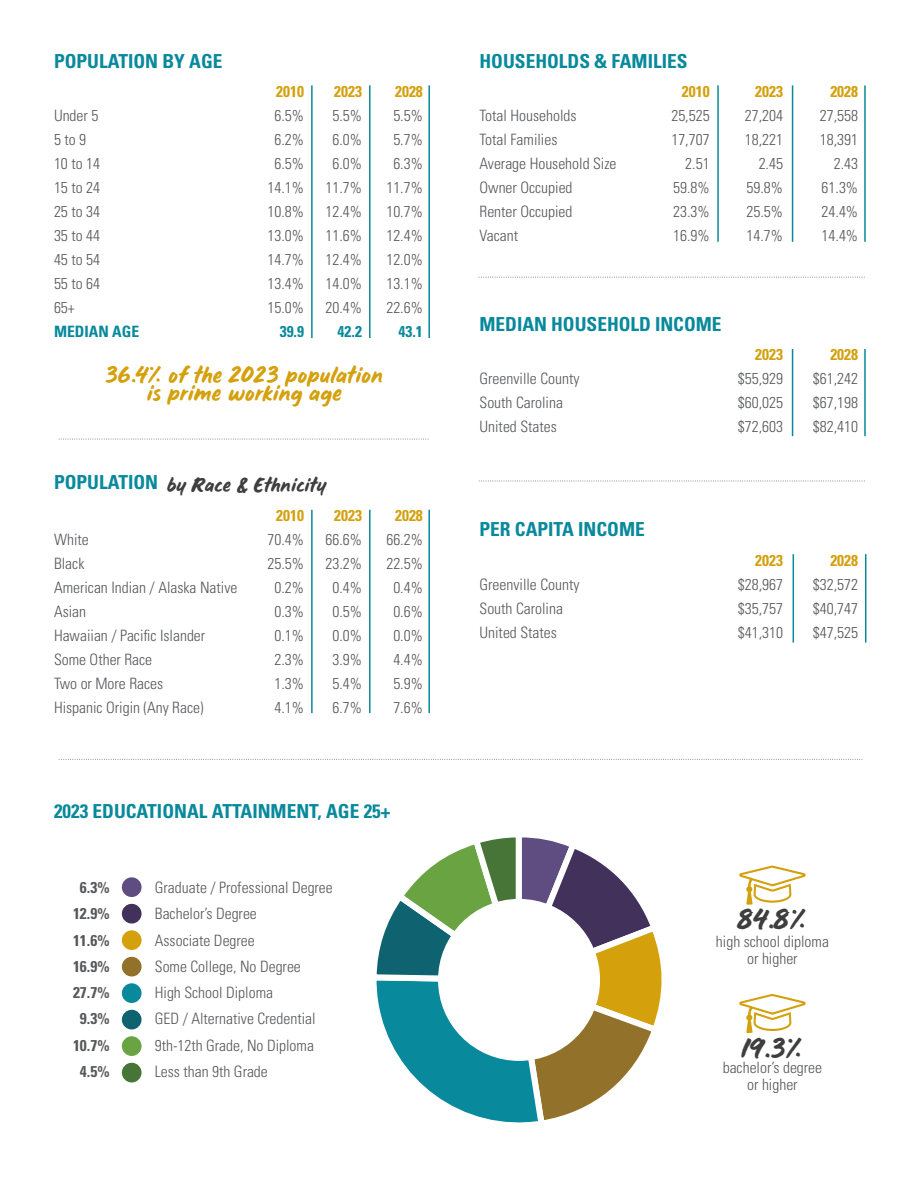
<style>
.page{position:relative;width:918px;height:1188px;background:#fff}
.page>*{position:absolute;margin:0;border:0;box-sizing:border-box;transform-origin:0 0}
.t1{font:27px "Double Take";color:#3e3e3f}
.t2{font:22.5px/18px "Double Take";color:#d4a00c;text-align:center}
.t3{font:19.5px "Double Take";color:#3e3e3f}
.t4{font:700 condensed 19.35px "Univers LT Std";color:#08899c}
.t5{font:300 condensed 15.6px/24px "Univers LT Std";color:#57585a;text-align:center}
.t6{font:700 condensed 15.6px "Univers LT Std";color:#d4a00c}
.t7{font:700 condensed 15.6px/26.2px "Univers LT Std";color:#57585a;text-align:center}
.t8{font:700 condensed 15.6px "Univers LT Std";color:#08899c}
.s1{font-family:"Univers LT Std";font-weight:700;font-stretch:condensed;font-size:19.35px;color:#08899c}
</style>
<div class="page">
<svg style="left:479px;top:277px;width:386px;height:1px"></svg>
<svg style="left:479px;top:481px;width:386px;height:1px"></svg>
<svg style="left:58px;top:438px;width:371px;height:2px"></svg>
<svg style="left:58px;top:759px;width:805px;height:1px"></svg>
<div style="left:122px;top:877px;width:20px;height:20px;background:#5f4d82;border-radius:50%"></div>
<div style="left:122px;top:904px;width:20px;height:20px;background:#42315a;border-radius:50%"></div>
<div style="left:122px;top:930px;width:20px;height:20px;background:#d4a00c;border-radius:50%"></div>
<div style="left:122px;top:957px;width:20px;height:20px;background:#92722b;border-radius:50%"></div>
<div style="left:122px;top:983px;width:20px;height:20px;background:#08899c;border-radius:50%"></div>
<div style="left:122px;top:1010px;width:20px;height:19px;background:#0f6371;border-radius:50%"></div>
<div style="left:122px;top:1036px;width:20px;height:20px;background:#6aa442;border-radius:50%"></div>
<div style="left:122px;top:1063px;width:20px;height:19px;background:#467537;border-radius:50%"></div>
<svg style="left:739px;top:866px;width:67px;height:39px"></svg>
<svg style="left:739px;top:994px;width:67px;height:39px"></svg>
<hr style="left:311px;top:85px;width:2px;height:253px;background:#08899c">
<hr style="left:311px;top:510px;width:2px;height:203px;background:#08899c">
<hr style="left:369px;top:85px;width:2px;height:253px;background:#08899c">
<hr style="left:369px;top:510px;width:2px;height:203px;background:#08899c">
<hr style="left:428px;top:85px;width:2px;height:253px;background:#08899c">
<hr style="left:428px;top:510px;width:2px;height:203px;background:#08899c">
<hr style="left:793px;top:554px;width:1px;height:89px;background:#08899c">
<hr style="left:865px;top:554px;width:1px;height:89px;background:#08899c">
<hr style="left:792px;top:349px;width:1px;height:87px;background:#08899c">
<hr style="left:864px;top:349px;width:2px;height:87px;background:#08899c">
<hr style="left:717px;top:85px;width:2px;height:157px;background:#08899c">
<hr style="left:792px;top:85px;width:1px;height:157px;background:#08899c">
<hr style="left:864px;top:85px;width:2px;height:157px;background:#08899c">
<svg style="left:376px;top:837px;width:286px;height:286px"></svg>
<div style="left:438px;top:899px;width:162px;height:162px;background:#fff;border-radius:50%"></div>
<p class="t4" style="left:54px;top:49px;width:170px">POPULATION BY AGE</p>
<p class="t5" style="left:54px;top:104px;width:48px;text-align:left">Under 5<br>5 to 9<br>10 to 14<br>15 to 24<br>25 to 34<br>35 to 44<br>45 to 54<br>55 to 64<br>65+</p>
<p class="t8" style="left:54px;top:322px;width:87px">MEDIAN AGE</p>
<p class="t6" style="left:276px;top:82px;width:29px">2010</p>
<p class="t5" style="left:268px;top:103px;width:38px">6.5%<br>6.2%<br>6.5%<br>14.1%<br>10.8%<br>13.0%<br>14.7%<br>13.4%<br>15.0%</p>
<p class="t8" style="left:280px;top:322px;width:26px">39.9</p>
<p class="t6" style="left:334px;top:82px;width:29px">2023</p>
<p class="t5" style="left:325px;top:103px;width:38px">5.5%<br>6.0%<br>6.0%<br>11.7%<br>12.4%<br>11.6%<br>12.4%<br>14.0%<br>20.4%</p>
<p class="t8" style="left:338px;top:322px;width:26px">42.2</p>
<p class="t6" style="left:395px;top:82px;width:29px">2028</p>
<p class="t5" style="left:386px;top:103px;width:38px">5.5%<br>5.7%<br>6.3%<br>11.7%<br>10.7%<br>12.4%<br>12.0%<br>13.1%<br>22.6%</p>
<p class="t8" style="left:399px;top:322px;width:26px">43.1</p>
<h2 class="t2" style="left:105px;top:366px;width:279px">36.4% of the 2023 population is prime working age</h2>
<p class="t3" style="left:54px;top:471px;width:274px"><span class="s1">POPULATION</span> by Race &amp; Ethnicity</p>
<p class="t5" style="left:54px;top:528px;width:185px;text-align:left">White<br>Black<br>American Indian / Alaska Native<br>Asian<br>Hawaiian / Pacific Islander<br>Some Other Race<br>Two or More Races<br>Hispanic Origin (Any Race)</p>
<p class="t6" style="left:276px;top:506px;width:29px">2010</p>
<p class="t5" style="left:268px;top:528px;width:38px">70.4%<br>25.5%<br>0.2%<br>0.3%<br>0.1%<br>2.3%<br>1.3%<br>4.1%</p>
<p class="t6" style="left:334px;top:506px;width:29px">2023</p>
<p class="t5" style="left:325px;top:528px;width:38px">66.6%<br>23.2%<br>0.4%<br>0.5%<br>0.0%<br>3.9%<br>5.4%<br>6.7%</p>
<p class="t6" style="left:395px;top:506px;width:29px">2028</p>
<p class="t5" style="left:386px;top:528px;width:38px">66.2%<br>22.5%<br>0.4%<br>0.6%<br>0.0%<br>4.4%<br>5.9%<br>7.6%</p>
<p class="t4" style="left:54px;top:799px;width:338px">2023 EDUCATIONAL ATTAINMENT, AGE 25+</p>
<p class="t7" style="left:73px;top:874px;width:38px">6.3%<br>12.9%<br>11.6%<br>16.9%<br>27.7%<br>9.3%<br>10.7%<br>4.5%</p>
<p class="t5" style="left:155px;top:875px;width:180px;line-height:26.2px;text-align:left">Graduate / Professional Degree<br>Bachelor’s Degree<br>Associate Degree<br>Some College, No Degree<br>High School Diploma<br>GED / Alternative Credential<br>9th-12th Grade, No Diploma<br>Less than 9th Grade</p>
<p class="t4" style="left:480px;top:49px;width:209px">HOUSEHOLDS &amp; FAMILIES</p>
<p class="t5" style="left:480px;top:103px;width:139px;text-align:left">Total Households<br>Total Families<br>Average Household Size<br>Owner Occupied<br>Renter Occupied<br>Vacant</p>
<p class="t6" style="left:682px;top:82px;width:29px">2010</p>
<p class="t5" style="left:671px;top:103px;width:40px;text-align:right">25,525<br>17,707<br>2.51<br>59.8%<br>23.3%<br>16.9%</p>
<p class="t6" style="left:755px;top:82px;width:29px">2023</p>
<p class="t5" style="left:745px;top:103px;width:40px;text-align:right">27,204<br>18,221<br>2.45<br>59.8%<br>25.5%<br>14.7%</p>
<p class="t4" style="left:480px;top:312px;width:244px">MEDIAN HOUSEHOLD INCOME</p>
<p class="t5" style="left:480px;top:367px;width:101px;text-align:left">Greenville County<br>South Carolina<br>United States</p>
<p class="t6" style="left:755px;top:345px;width:29px">2023</p>
<p class="t5" style="left:738px;top:367px;width:47px;text-align:justify">$55,929 $60,025 $72,603</p>
<p class="t6" style="left:830px;top:82px;width:29px">2028</p>
<p class="t5" style="left:820px;top:103px;width:40px;text-align:right">27,558<br>18,391<br>2.43<br>61.3%<br>24.4%<br>14.4%</p>
<p class="t6" style="left:830px;top:345px;width:29px">2028</p>
<p class="t5" style="left:813px;top:367px;width:47px;text-align:justify">$61,242 $67,198 $82,410</p>
<p class="t4" style="left:480px;top:517px;width:167px">PER CAPITA INCOME</p>
<p class="t5" style="left:480px;top:572px;width:101px;text-align:left">Greenville County<br>South Carolina<br>United States</p>
<p class="t6" style="left:755px;top:550px;width:29px">2023</p>
<p class="t5" style="left:738px;top:572px;width:47px;text-align:justify">$28,967 $35,757 $41,310</p>
<p class="t6" style="left:830px;top:550px;width:29px">2028</p>
<p class="t5" style="left:813px;top:572px;width:47px;text-align:justify">$32,572 $40,747 $47,525</p>
<h1 class="t1" style="left:738px;top:900px;width:71px">84.8%</h1>
<p class="t5" style="left:716px;top:934px;width:115px;line-height:16.5px">high school diploma or higher</p>
<h1 class="t1" style="left:742px;top:1029px;width:63px">19.3%</h1>
<p class="t5" style="left:723px;top:1060px;width:101px;line-height:16.5px">bachelor’s degree or higher</p>
</div>
